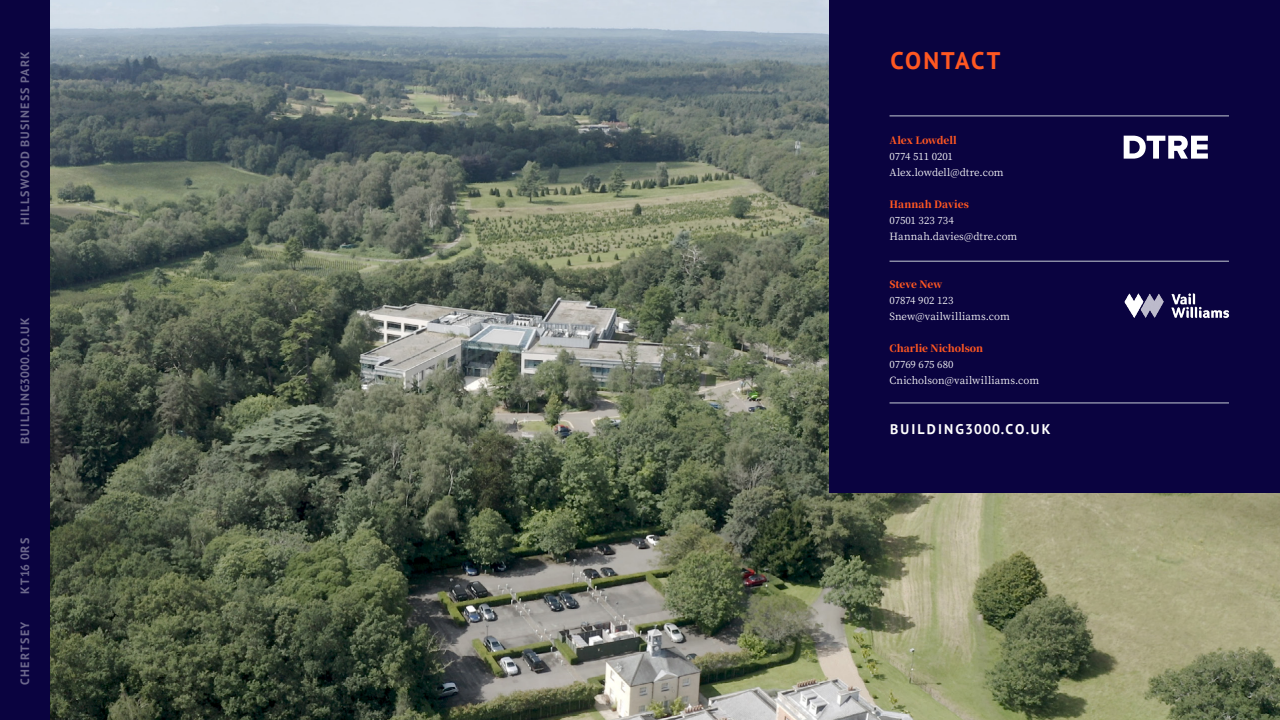
<style>
.page{position:relative;width:1280px;height:720px;background:#fff}
.page>*{position:absolute;margin:0;border:0;box-sizing:border-box;transform-origin:0 0}
.t1{font:700 24px "PT Sans";letter-spacing:.07em;color:#ff5721}
.t2{font:700 14px "PT Sans";letter-spacing:.15em;color:#fff}
.t3{font:700 12px "PT Sans";letter-spacing:.1em;color:#6c688c}
.t4{font:10px/16px "Noto Serif JP";letter-spacing:.005em;color:#fff}
.t5{font:900 10px "Noto Serif JP";letter-spacing:-.005em;color:#ff5721}
</style>
<div class="page">
<img style="left:49px;top:0;width:1231px;height:720px">
<div style="left:830px;top:0;width:450px;height:492px;background:#0a0340"></div>
<hr style="left:890px;top:115px;width:339px;height:1px;background:#c5cbd4">
<hr style="left:890px;top:402px;width:339px;height:1px;background:#c5cbd4">
<hr style="left:890px;top:261px;width:339px;height:1px;background:#c5cbd4">
<svg style="left:1124px;top:136px;width:84px;height:23px"></svg>
<div style="left:0;top:0;width:49px;height:720px;background:#0a0340"></div>
<img style="left:1124px;top:293px;width:106px;height:26px">
<p class="t3" style="left:17px;top:225px;width:176px;rotate:-90deg">HILLSWOOD BUSINESS PARK</p>
<p class="t3" style="left:17px;top:444px;width:128px;rotate:-90deg">BUILDING3000.CO.UK</p>
<p class="t3" style="left:17px;top:594px;width:57px;rotate:-90deg">KT16 0RS</p>
<p class="t3" style="left:17px;top:685px;width:65px;rotate:-90deg">CHERTSEY</p>
<h1 class="t1" style="left:891px;top:45px;width:111px">CONTACT</h1>
<p class="t5" style="left:890px;top:135px;width:69px">Alex Lowdell</p>
<p class="t4" style="left:890px;top:148px;width:116px">0774 511 0201<br>Alex.lowdell@dtre.com</p>
<p class="t5" style="left:890px;top:199px;width:81px">Hannah Davies</p>
<p class="t4" style="left:890px;top:212px;width:129px">07501 323 734<br>Hannah.davies@dtre.com</p>
<p class="t5" style="left:890px;top:279px;width:54px">Steve New</p>
<p class="t4" style="left:890px;top:292px;width:122px">07874 902 123<br>Snew@vailwilliams.com</p>
<p class="t5" style="left:890px;top:343px;width:95px">Charlie Nicholson</p>
<p class="t4" style="left:890px;top:356px;width:151px">07769 675 680<br>Cnicholson@vailwilliams.com</p>
<h2 class="t2" style="left:890px;top:420px;width:162px">BUILDING3000.CO.UK</h2>
</div>
